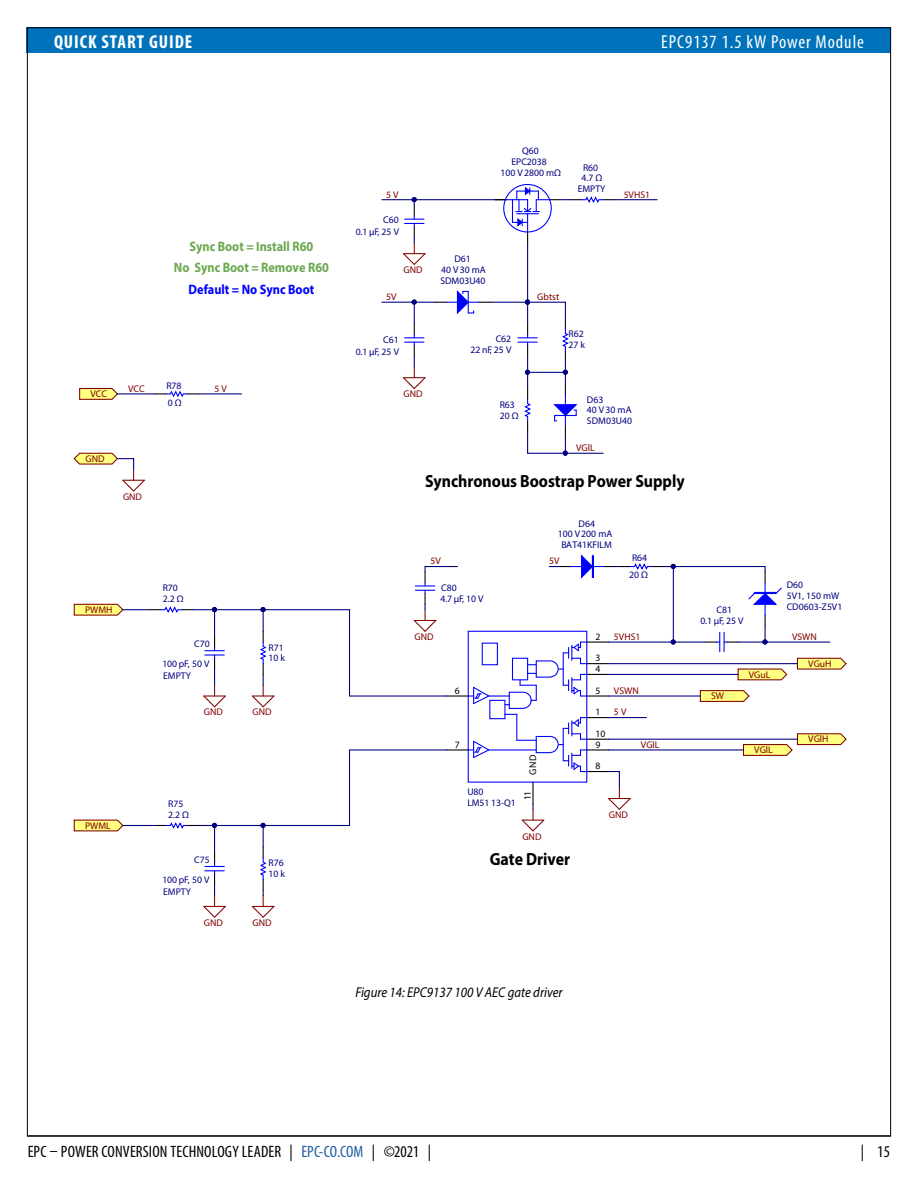
<style>
.page{position:relative;width:918px;height:1188px;background:#fff}
.page>*{position:absolute;margin:0;border:0;box-sizing:border-box;transform-origin:0 0}
.t1{font:condensed 18.75px "Myriad Pro";letter-spacing:.05em;color:#fff}
.t2{font:700 condensed 18.75px "Myriad Pro";letter-spacing:.05em;color:#fff}
.t3{font:700 17.55px "Myriad Pro";color:#000;scale:.9 1}
.t4{font:condensed 16.5px "Myriad Pro";letter-spacing:.005em;color:#000}
.t5{font:italic 14.25px "Myriad Pro";color:#000;scale:.9 1}
.t6{font:700 13.65px/21.6px "Myriad Pro";color:#6aa84f;text-align:center;scale:.9 1}
.t7{font:700 13.65px "Myriad Pro";color:#00f;scale:.9 1}
.t8{font:9.75px/10.8px "Myriad Pro";color:#000080}
.t9{font:9.75px "Myriad Pro";color:#800000}
.t10{font:9.75px/10.8px "Myriad Pro";letter-spacing:.03em;color:#000}
.s1{color:#215e9e}
</style>
<div class="page">
<div style="left:27px;top:27px;width:864px;height:26px;background:#0072bc"></div>
<hr style="left:27px;top:1136px;width:864px;height:1px;background:#000">
<svg style="left:79px;top:388px;width:40px;height:12px"></svg>
<svg style="left:73px;top:819px;width:51px;height:13px"></svg>
<svg style="left:155px;top:390px;width:43px;height:7px"></svg>
<hr style="left:447px;top:695px;width:21px;height:2px;background:#000">
<hr style="left:447px;top:749px;width:21px;height:2px;background:#000">
<hr style="left:489px;top:749px;width:47px;height:2px;background:#00f">
<div style="left:489px;top:700px;width:16px;height:19px;border:1px solid #00f"></div>
<hr style="left:489px;top:695px;width:20px;height:2px;background:#00f">
<svg style="left:470px;top:686px;width:20px;height:19px"></svg>
<svg style="left:470px;top:740px;width:20px;height:18px"></svg>
<div style="left:468px;top:631px;width:119px;height:152px;border:1px solid #00f"></div>
<div style="left:482px;top:643px;width:16px;height:22px;border:1px solid #00f"></div>
<hr style="left:117px;top:393px;width:38px;height:1px;background:#000080">
<hr style="left:123px;top:825px;width:32px;height:1px;background:#000080">
<hr style="left:198px;top:393px;width:44px;height:1px;background:#000080">
<svg style="left:155px;top:749px;width:293px;height:169px"></svg>
<svg style="left:73px;top:566px;width:386px;height:142px"></svg>
<svg style="left:73px;top:452px;width:72px;height:40px"></svg>
<svg style="left:505px;top:554px;width:342px;height:278px"></svg>
<hr style="left:490px;top:302px;width:38px;height:1px;background:#000080">
<hr style="left:382px;top:302px;width:32px;height:1px;background:#000080">
<svg style="left:402px;top:290px;width:88px;height:99px"></svg>
<hr style="left:382px;top:199px;width:32px;height:1px;background:#000080">
<hr style="left:527px;top:243px;width:1px;height:59px;background:#000080">
<svg style="left:518px;top:300px;width:86px;height:155px"></svg>
<hr style="left:614px;top:199px;width:43px;height:1px;background:#000080">
<svg style="left:402px;top:184px;width:212px;height:82px"></svg>
<h1 class="t2" style="left:54px;top:30px;width:140px">QUICK START GUIDE</h1>
<h1 class="t1" style="left:661px;top:30px;width:204px">EPC9137 1.5 kW Power Module</h1>
<h3 class="t6" style="left:174px;top:235px;width:174px">Sync Boot = Install R60<br>No Sync Boot = Remove R60</h3>
<h3 class="t7" style="left:189px;top:280px;width:141px">Default = No Sync Boot</h3>
<p class="t9" style="left:90px;top:388px;width:18px">VCC</p>
<p class="t8" style="left:166px;top:380px;width:17px">R78</p>
<p class="t9" style="left:128px;top:382px;width:18px">VCC</p>
<p class="t9" style="left:215px;top:382px;width:14px">5 V</p>
<p class="t8" style="left:168px;top:397px;width:15px">0 Ω</p>
<p class="t9" style="left:86px;top:453px;width:21px">GND</p>
<p class="t9" style="left:123px;top:490px;width:21px">GND</p>
<p class="t9" style="left:85px;top:604px;width:29px">PWMH</p>
<p class="t8" style="left:163px;top:583px;width:17px">R70</p>
<p class="t8" style="left:163px;top:593px;width:22px">2.2 Ω</p>
<p class="t8" style="left:194px;top:639px;width:17px">C70</p>
<p class="t8" style="left:162px;top:658px;width:49px">100 pF, 50 V</p>
<p class="t8" style="left:163px;top:671px;width:29px">EMPTY</p>
<p class="t9" style="left:204px;top:706px;width:21px">GND</p>
<p class="t8" style="left:269px;top:642px;width:17px">R71</p>
<p class="t8" style="left:269px;top:653px;width:18px">10 k</p>
<p class="t9" style="left:253px;top:706px;width:21px">GND</p>
<p class="t9" style="left:85px;top:819px;width:27px">PWML</p>
<p class="t8" style="left:168px;top:798px;width:17px">R75</p>
<p class="t8" style="left:168px;top:809px;width:22px">2.2 Ω</p>
<p class="t8" style="left:194px;top:854px;width:17px">C75</p>
<p class="t8" style="left:162px;top:874px;width:49px">100 pF, 50 V</p>
<p class="t8" style="left:163px;top:886px;width:29px">EMPTY</p>
<p class="t9" style="left:204px;top:917px;width:21px">GND</p>
<p class="t8" style="left:269px;top:858px;width:17px">R76</p>
<p class="t8" style="left:269px;top:868px;width:18px">10 k</p>
<p class="t9" style="left:253px;top:917px;width:21px">GND</p>
<p class="t8" style="left:511px;top:146px;width:37px;text-align:center">Q60<br>EPC2038</p>
<p class="t8" style="left:583px;top:162px;width:17px">R60</p>
<p class="t8" style="left:578px;top:183px;width:29px">EMPTY</p>
<p class="t8" style="left:501px;top:167px;width:62px">100 V 2800 mΩ</p>
<p class="t8" style="left:582px;top:173px;width:22px">4.7 Ω</p>
<p class="t9" style="left:386px;top:188px;width:14px">5 V</p>
<p class="t9" style="left:624px;top:188px;width:28px">5VHS1</p>
<p class="t8" style="left:383px;top:215px;width:17px">C60</p>
<p class="t8" style="left:356px;top:226px;width:45px">0.1 μF, 25 V</p>
<p class="t9" style="left:404px;top:264px;width:21px">GND</p>
<p class="t8" style="left:454px;top:253px;width:18px">D61</p>
<p class="t8" style="left:440px;top:275px;width:47px">SDM03U40</p>
<p class="t8" style="left:441px;top:264px;width:46px">40 V 30 mA</p>
<p class="t9" style="left:386px;top:291px;width:12px">5V</p>
<p class="t9" style="left:537px;top:291px;width:24px">Gbtst</p>
<p class="t8" style="left:383px;top:334px;width:17px">C61</p>
<p class="t8" style="left:356px;top:346px;width:45px">0.1 μF, 25 V</p>
<p class="t8" style="left:496px;top:333px;width:17px">C62</p>
<p class="t8" style="left:471px;top:345px;width:42px">22 nF, 25 V</p>
<p class="t8" style="left:569px;top:328px;width:17px">R62</p>
<p class="t8" style="left:569px;top:339px;width:18px">27 k</p>
<p class="t9" style="left:404px;top:388px;width:21px">GND</p>
<p class="t8" style="left:500px;top:399px;width:17px">R63</p>
<p class="t8" style="left:500px;top:410px;width:20px">20 Ω</p>
<p class="t8" style="left:587px;top:394px;width:18px">D63</p>
<p class="t8" style="left:587px;top:415px;width:47px">SDM03U40</p>
<p class="t8" style="left:587px;top:405px;width:46px">40 V 30 mA</p>
<p class="t9" style="left:576px;top:442px;width:20px">VGlL</p>
<h2 class="t3" style="left:425px;top:470px;width:290px">Synchronous Boostrap Power Supply</h2>
<p class="t8" style="left:579px;top:518px;width:18px">D64</p>
<p class="t8" style="left:561px;top:539px;width:52px">BAT41KFILM</p>
<p class="t8" style="left:558px;top:529px;width:56px">100 V 200 mA</p>
<p class="t9" style="left:430px;top:555px;width:12px">5V</p>
<p class="t9" style="left:549px;top:555px;width:12px">5V</p>
<p class="t8" style="left:632px;top:552px;width:17px">R64</p>
<p class="t8" style="left:629px;top:570px;width:20px">20 Ω</p>
<p class="t8" style="left:441px;top:583px;width:17px">C80</p>
<p class="t8" style="left:440px;top:593px;width:45px">4.7 μF, 10 V</p>
<p class="t8" style="left:717px;top:604px;width:17px">C81</p>
<p class="t8" style="left:787px;top:579px;width:18px">D60</p>
<p class="t8" style="left:787px;top:601px;width:57px">CD0603-Z5V1</p>
<p class="t8" style="left:787px;top:590px;width:54px">5V1, 150 mW</p>
<p class="t8" style="left:700px;top:615px;width:45px">0.1 μF, 25 V</p>
<p class="t9" style="left:614px;top:631px;width:28px">5VHS1</p>
<p class="t9" style="left:414px;top:631px;width:21px">GND</p>
<p class="t9" style="left:792px;top:631px;width:26px">VSWN</p>
<p class="t10" style="left:596px;top:631px;width:6px">2</p>
<p class="t10" style="left:596px;top:653px;width:6px">3<br>4</p>
<p class="t9" style="left:808px;top:658px;width:25px">VGuH</p>
<p class="t9" style="left:749px;top:668px;width:23px">VGuL</p>
<p class="t10" style="left:455px;top:685px;width:6px">6</p>
<p class="t10" style="left:455px;top:739px;width:6px">7</p>
<p class="t8" style="left:467px;top:786px;width:50px">U80<br>LM51 13-Q1</p>
<p class="t10" style="left:527px;top:775px;width:22px;rotate:-90deg">GND</p>
<p class="t10" style="left:522px;top:800px;width:11px;rotate:-90deg">11</p>
<p class="t9" style="left:522px;top:830px;width:21px">GND</p>
<h2 class="t3" style="left:490px;top:848px;width:91px">Gate Driver</h2>
<p class="t10" style="left:596px;top:685px;width:6px">5</p>
<p class="t10" style="left:596px;top:728px;width:11px">10</p>
<p class="t10" style="left:596px;top:707px;width:6px">1</p>
<p class="t9" style="left:614px;top:685px;width:26px">VSWN</p>
<p class="t9" style="left:614px;top:706px;width:14px">5 V</p>
<p class="t10" style="left:596px;top:739px;width:6px">9</p>
<p class="t9" style="left:641px;top:739px;width:20px">VGlL</p>
<p class="t10" style="left:596px;top:761px;width:6px">8</p>
<p class="t9" style="left:609px;top:809px;width:21px">GND</p>
<h3 class="t5" style="left:355px;top:983px;width:232px">Figure 14: EPC9137 100 V AEC gate driver</h3>
<p class="t9" style="left:711px;top:690px;width:14px">SW</p>
<p class="t9" style="left:754px;top:744px;width:20px">VGlL</p>
<p class="t9" style="left:808px;top:733px;width:22px">VGlH</p>
<h3 class="t4" style="left:28px;top:1142px;width:405px">EPC – POWER CONVERSION TECHNOLOGY LEADER | <span class="s1">EPC-CO.COM</span> | ©2021 |</h3>
<h3 class="t4" style="left:861px;top:1142px;width:31px">| 15</h3>
</div>
